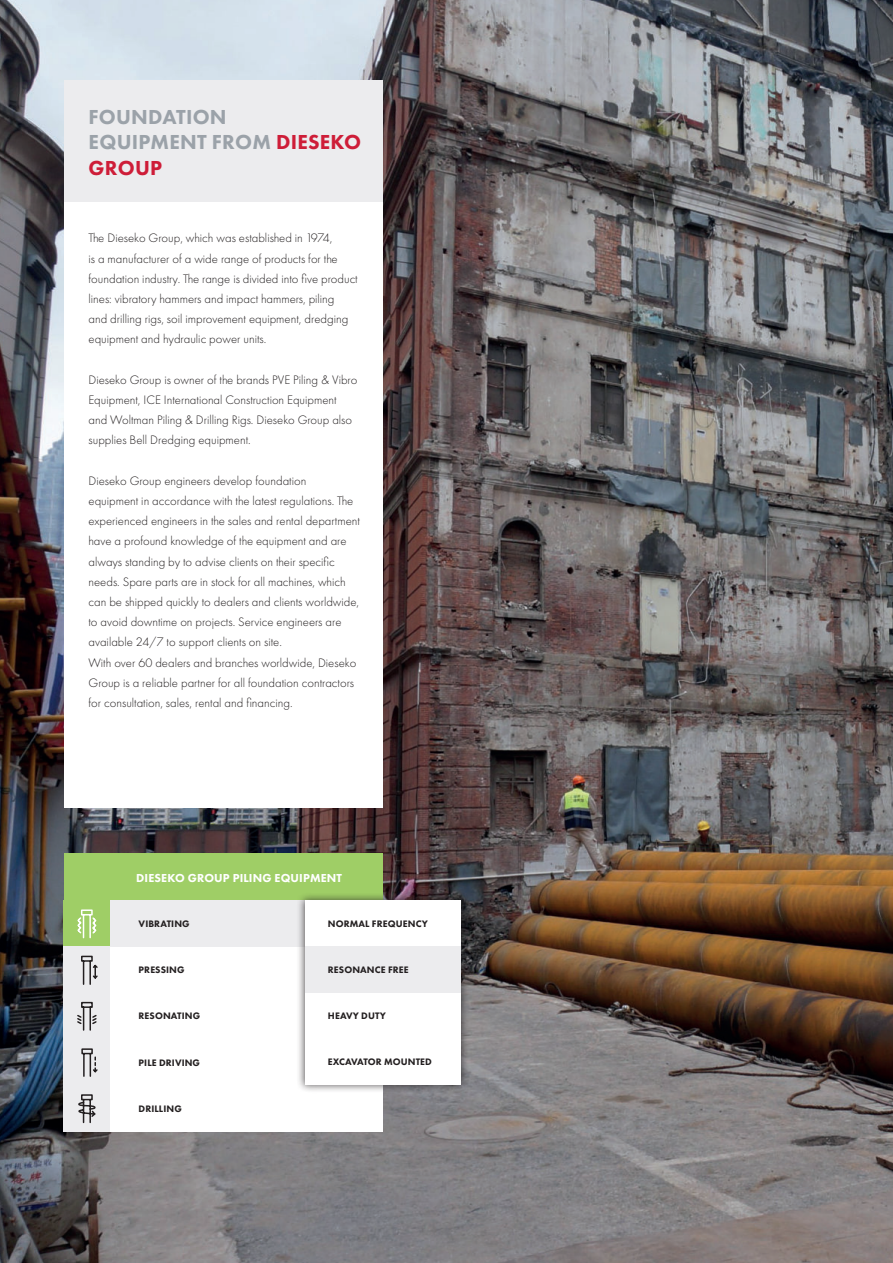
<style>
.page{position:relative;width:893px;height:1263px;background:#fff}
.page>*{position:absolute;margin:0;border:0;box-sizing:border-box;transform-origin:0 0}
.t1{font:800 21px/25.2px "Futura PT";letter-spacing:.01em;color:#9ba2a9}
.t2{font:300 12.75px/20.2px "Futura PT";color:#231f20}
.t3{font:800 12px "Futura PT";letter-spacing:.01em;color:#fff}
.t4{font:800 9.75px "Futura PT";letter-spacing:.01em;color:#231f20}
.s1{color:#ce1d38}
</style>
<div class="page">
<img style="left:0;top:0;width:893px;height:1263px">
<div style="left:110px;top:946px;width:273px;height:46px;background:#fff"></div>
<div style="left:64px;top:81px;width:319px;height:727px;background:#fff"></div>
<div style="left:64px;top:854px;width:319px;height:46px;background:#9fce66"></div>
<div style="left:64px;top:900px;width:46px;height:46px;background:#9fce66"></div>
<svg style="left:77px;top:909px;width:20px;height:30px"></svg>
<div style="left:64px;top:992px;width:46px;height:47px;background:#ececee"></div>
<svg style="left:77px;top:1001px;width:20px;height:30px"></svg>
<div style="left:64px;top:1085px;width:46px;height:46px;background:#ececee"></div>
<svg style="left:78px;top:1094px;width:18px;height:30px"></svg>
<div style="left:64px;top:1039px;width:46px;height:46px;background:#ececee"></div>
<svg style="left:81px;top:1048px;width:17px;height:29px"></svg>
<div style="left:110px;top:900px;width:273px;height:46px;background:#ececee"></div>
<div style="left:110px;top:992px;width:273px;height:47px;background:#fff"></div>
<div style="left:110px;top:1039px;width:273px;height:46px;background:#fff"></div>
<div style="left:110px;top:1085px;width:273px;height:46px;background:#fff"></div>
<div style="left:64px;top:946px;width:46px;height:46px;background:#ececee"></div>
<svg style="left:81px;top:955px;width:17px;height:30px"></svg>
<div style="left:296px;top:892px;width:173px;height:201px;background:#231f20;opacity:.75"></div>
<div style="left:305px;top:900px;width:156px;height:185px;background:#fff"></div>
<div style="left:305px;top:946px;width:156px;height:46px;background:#ececee"></div>
<div style="left:64px;top:81px;width:319px;height:121px;background:#ececee"></div>
<h1 class="t1" style="left:89px;top:106px;width:274px">FOUNDATION<br>EQUIPMENT FROM <span class="s1">DIESEKO<br>GROUP</span></h1>
<p class="t2" style="left:89px;top:229px;width:271px">The Dieseko Group, which was established in 1974,<br>is a manufacturer of a wide range of products for the foundation industry. The range is divided into five product lines: vibratory hammers and impact hammers, piling<br>and drilling rigs, soil improvement equipment, dredging equipment and hydraulic power units.</p>
<p class="t2" style="left:89px;top:370px;width:270px">Dieseko Group is owner of the brands PVE Piling &amp; Vibro Equipment, ICE International Construction Equipment and Woltman Piling &amp; Drilling Rigs. Dieseko Group also supplies Bell Dredging equipment.</p>
<p class="t2" style="left:89px;top:471px;width:273px">Dieseko Group engineers develop foundation<br>equipment in accordance with the latest regulations. The experienced engineers in the sales and rental department have a profound knowledge of the equipment and are always standing by to advise clients on their specific needs. Spare parts are in stock for all machines, which can be shipped quickly to dealers and clients worldwide, to avoid downtime on projects. Service engineers are available 24/7 to support clients on site.<br>With over 60 dealers and branches worldwide, Dieseko Group is a reliable partner for all foundation contractors for consultation, sales, rental and financing.</p>
<p class="t3" style="left:136px;top:873px;width:207px">DIESEKO GROUP PILING EQUIPMENT</p>
<p class="t4" style="left:139px;top:920px;width:53px">VIBRATING</p>
<p class="t4" style="left:328px;top:920px;width:101px">NORMAL FREQUENCY</p>
<p class="t4" style="left:139px;top:966px;width:48px">PRESSING</p>
<p class="t4" style="left:328px;top:966px;width:82px">RESONANCE FREE</p>
<p class="t4" style="left:139px;top:1013px;width:63px">RESONATING</p>
<p class="t4" style="left:139px;top:1059px;width:63px">PILE DRIVING</p>
<p class="t4" style="left:139px;top:1105px;width:45px">DRILLING</p>
<p class="t4" style="left:328px;top:1013px;width:60px">HEAVY DUTY</p>
<p class="t4" style="left:328px;top:1059px;width:106px">EXCAVATOR MOUNTED</p>
</div>
